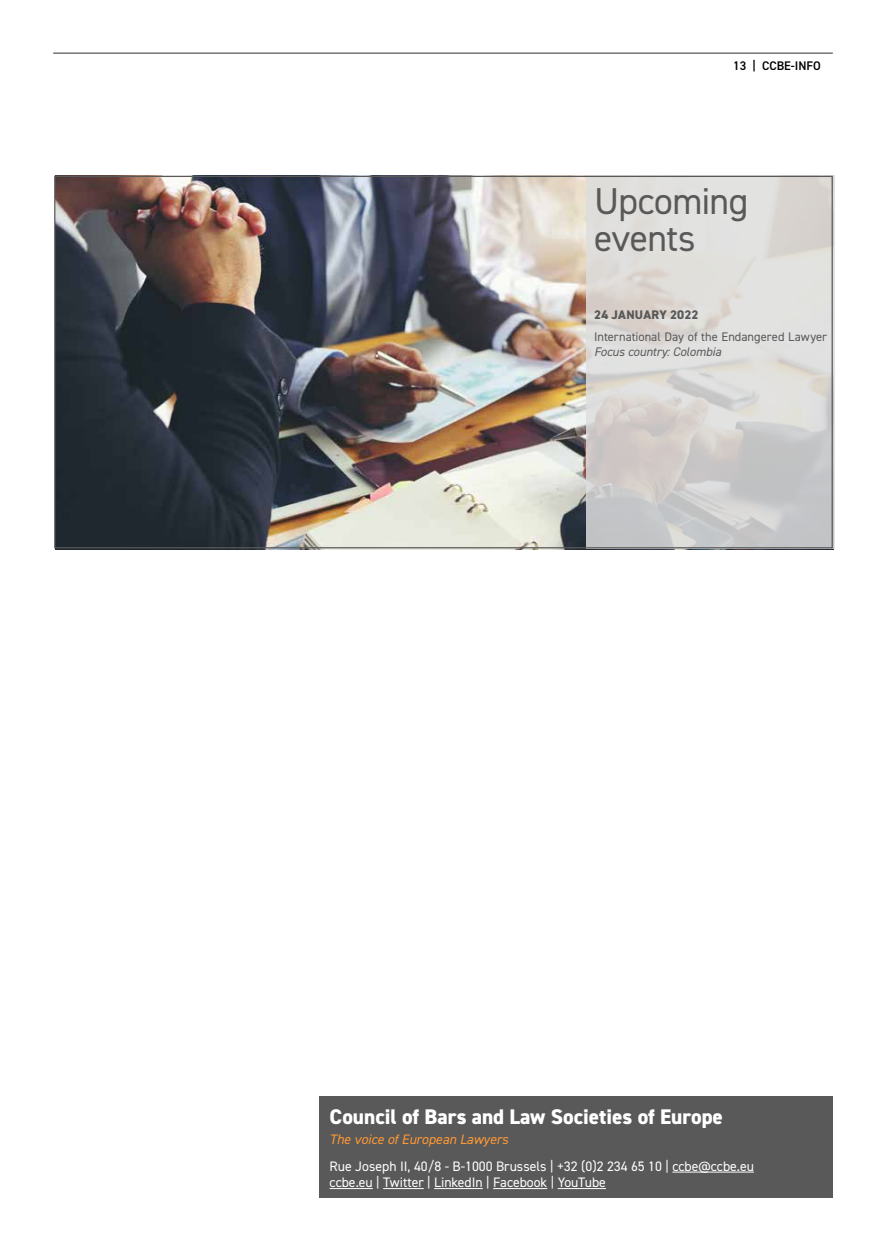
<style>
.page{position:relative;width:886px;height:1251px;background:#fff}
.page>*{position:absolute;margin:0;border:0;box-sizing:border-box;transform-origin:0 0}
.t1{font:37.5px/37.5px "DIN2014";letter-spacing:-.02em;color:#595959}
.t2{font:800 21.25px "DIN2014";color:#fff}
.t3{font:13.75px/16.5px "DIN2014";color:#fff}
.t4{font:italic 13.75px "DIN2014";color:#f93}
.t5{font:12.5px "DIN2014";color:#595959}
.t6{font:italic 12.5px "DIN2014";color:#595959}
.t7{font:800 12.5px "DIN2014";letter-spacing:.01em;color:#595959}
.t8{font:600 12.5px "DIN2014";color:#000}
</style>
<div class="page">
<img style="left:55px;top:178px;width:531px;height:371px">
<svg style="left:586px;top:176px;width:248px;height:373px;background:#d5d4d2"></svg>
<div style="left:319px;top:1096px;width:514px;height:102px;background:#595959"></div>
<hr style="left:672px;top:1172px;width:82px;height:1px;background:#fff">
<hr style="left:330px;top:1188px;width:43px;height:1px;background:#fff">
<hr style="left:383px;top:1188px;width:41px;height:1px;background:#fff">
<hr style="left:434px;top:1188px;width:49px;height:1px;background:#fff">
<hr style="left:493px;top:1188px;width:54px;height:1px;background:#fff">
<hr style="left:558px;top:1188px;width:48px;height:1px;background:#fff">
<hr style="left:53px;top:53px;width:780px;height:1px;background:#595959">
<p class="t8" style="left:733px;top:58px;width:89px">13 | CCBE-INFO</p>
<h1 class="t1" style="left:594px;top:181px;width:156px">Upcoming events</h1>
<p class="t7" style="left:594px;top:306px;width:106px">24 JANUARY 2022</p>
<p class="t5" style="left:594px;top:329px;width:234px">International Day of the Endangered Lawyer</p>
<p class="t6" style="left:594px;top:344px;width:129px">Focus country: Colombia</p>
<h2 class="t2" style="left:330px;top:1102px;width:395px">Council of Bars and Law Societies of Europe</h2>
<p class="t4" style="left:330px;top:1130px;width:180px">The voice of European Lawyers</p>
<p class="t3" style="left:330px;top:1157px;width:426px">Rue Joseph II, 40/8 - B-1000 Brussels | +32 (0)2 234 65 10 | ccbe@ccbe.eu ccbe.eu | Twitter | LinkedIn | Facebook | YouTube</p>
</div>
